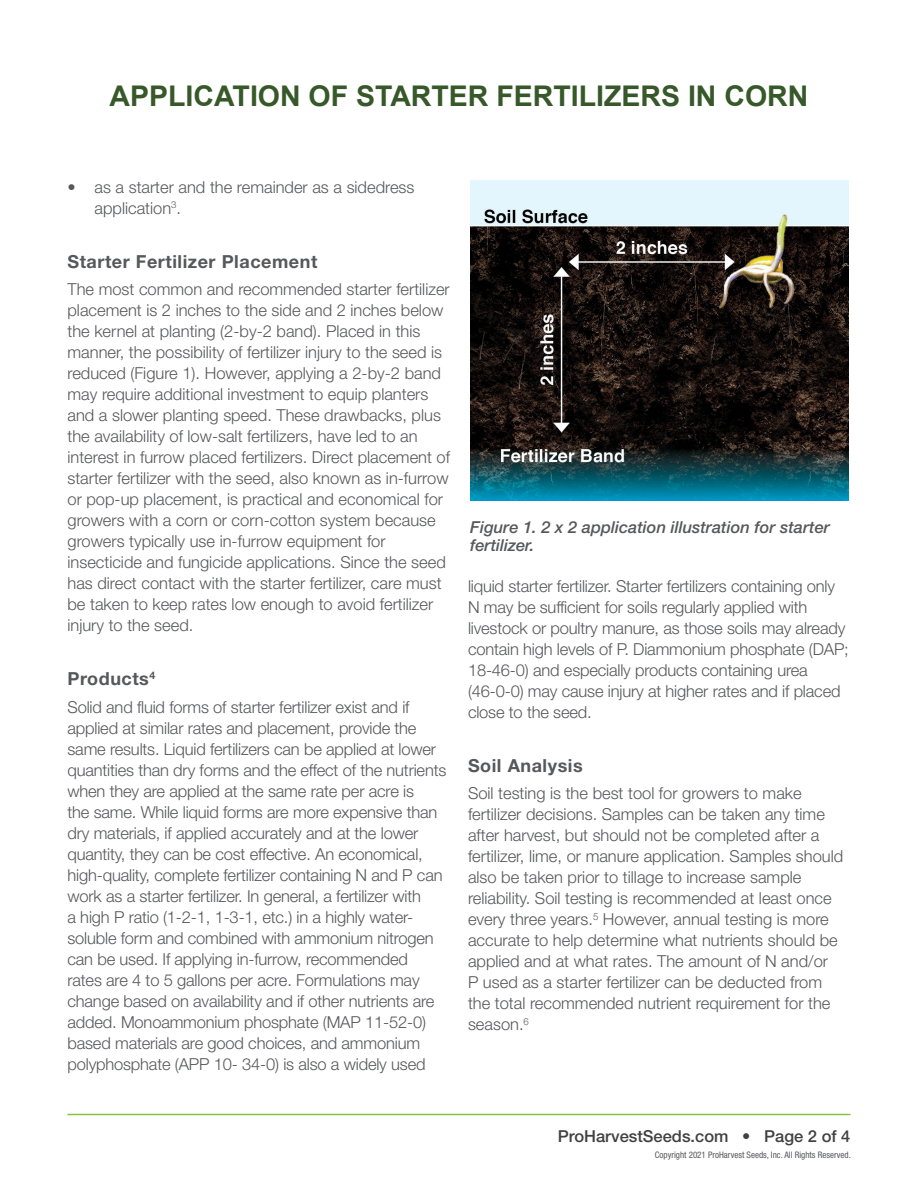
<style>
.page{position:relative;width:918px;height:1188px;background:#fff}
.page>*{position:absolute;margin:0;border:0;box-sizing:border-box;transform-origin:0 0}
.Title__ProHarvest{font:700 28.5px "Arial";color:#37592a}
.Universal_Subhead{font:700 18px "Helvetica Neue";letter-spacing:.03em;color:#57585a}
.Universal_Text{font:300 16.5px/21px "Helvetica Neue";color:#57585a}
.Universal_Caption{font:italic 500 16.5px/18px "Helvetica Neue LT Pro";color:#57585a}
.t1{font:500 16.5px "Helvetica Neue";color:#414141}
.t2{font:condensed 9px "Helvetica Neue LT Std";color:#57585a}
</style>
<div class="page">
<hr style="left:68px;top:1114px;width:782px;height:1px;background:#8ac140">
<img style="left:470px;top:180px;width:378px;height:321px">
<p class="Title__ProHarvest" style="left:110px;top:77px;width:700px">APPLICATION OF STARTER FERTILIZERS IN CORN</p>
<p class="Universal_Text" style="left:94px;top:176px;width:321px;text-indent:-27px">• as a starter and the remainder as a sidedress application<sup>3</sup>.</p>
<p class="Universal_Subhead" style="left:68px;top:250px;width:251px">Starter Fertilizer Placement</p>
<p class="Universal_Text" style="left:68px;top:279px;width:384px">The most common and recommended starter fertilizer placement is 2 inches to the side and 2 inches below the kernel at planting (2-by-2 band). Placed in this manner, the possibility of fertilizer injury to the seed is reduced (Figure 1). However, applying a 2-by-2 band may require additional investment to equip planters and a slower planting speed. These drawbacks, plus the availability of low-salt fertilizers, have led to an interest in furrow placed fertilizers. Direct placement of starter fertilizer with the seed, also known as in-furrow or pop-up placement, is practical and economical for growers with a corn or corn-cotton system because growers typically use in-furrow equipment for insecticide and fungicide applications. Since the seed has direct contact with the starter fertilizer, care must be taken to keep rates low enough to avoid fertilizer injury to the seed.</p>
<p class="Universal_Subhead" style="left:68px;top:667px;width:89px">Products<sup>4</sup></p>
<p class="Universal_Text" style="left:68px;top:696px;width:380px">Solid and fluid forms of starter fertilizer exist and if applied at similar rates and placement, provide the same results. Liquid fertilizers can be applied at lower quantities than dry forms and the effect of the nutrients when they are applied at the same rate per acre is<br>the same. While liquid forms are more expensive than dry materials, if applied accurately and at the lower quantity, they can be cost effective. An economical, high-quality, complete fertilizer containing N and P can work as a starter fertilizer. In general, a fertilizer with<br>a high P ratio (1-2-1, 1-3-1, etc.) in a highly water&shy;soluble form and combined with ammonium nitrogen can be used. If applying in-furrow, recommended rates are 4 to 5 gallons per acre. Formulations may change based on availability and if other nutrients are added. Monoammonium phosphate (MAP 11-52-0) based materials are good choices, and ammonium polyphosphate (APP 10- 34-0) is also a widely used</p>
<p class="Universal_Caption" style="left:470px;top:518px;width:361px">Figure 1. 2 x 2 application illustration for starter fertilizer.</p>
<p class="Universal_Text" style="left:468px;top:575px;width:382px">liquid starter fertilizer. Starter fertilizers containing only N may be sufficient for soils regularly applied with livestock or poultry manure, as those soils may already contain high levels of P. Diammonium phosphate (DAP; 18-46-0) and especially products containing urea (46-0-0) may cause injury at higher rates and if placed close to the seed.</p>
<p class="Universal_Subhead" style="left:468px;top:754px;width:116px">Soil Analysis</p>
<p class="Universal_Text" style="left:468px;top:783px;width:377px">Soil testing is the best tool for growers to make fertilizer decisions. Samples can be taken any time after harvest, but should not be completed after a fertilizer, lime, or manure application. Samples should also be taken prior to tillage to increase sample reliability. Soil testing is recommended at least once every three years.<sup>5</sup> However, annual testing is more accurate to help determine what nutrients should be applied and at what rates. The amount of N and/or<br>P used as a starter fertilizer can be deducted from the total recommended nutrient requirement for the season.<sup>6</sup></p>
<p class="t1" style="left:558px;top:1126px;width:294px">ProHarvestSeeds.com • Page 2 of 4</p>
<p class="t2" style="left:655px;top:1149px;width:197px">Copyright 2021 ProHarvest Seeds, Inc. All Rights Reserved.</p>
</div>
